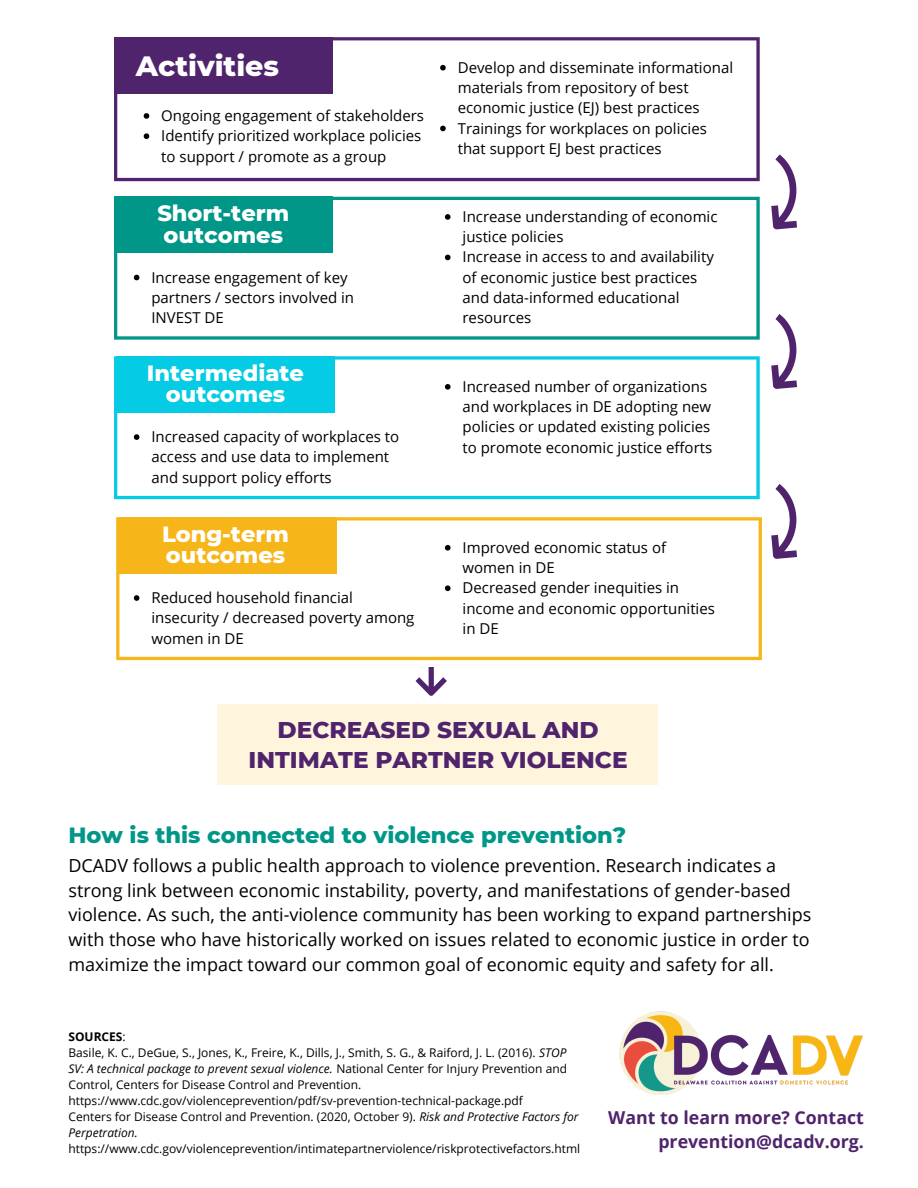
<style>
.page{position:relative;width:918px;height:1188px;background:#fff}
.page>*{position:absolute;margin:0;border:0;box-sizing:border-box;transform-origin:0 0}
.t1{font:800 28.5px "Montserrat";color:#fff}
.t2{font:800 23.25px/29.2px "Montserrat";color:#4f246d;text-align:center}
.t3{font:800 22.5px/21.3px "Montserrat";color:#fff}
.t4{font:800 22.5px "Montserrat";color:#009789}
.t5{font:18px/24.8px "Open Sans";color:#000}
.t6{font:700 17.85px/24.8px "Open Sans";color:#4f246d;text-align:right}
.t7{font:15px/20.2px "Open Sans";color:#000}
.t8{font:12px/16px "Open Sans";color:#000}
.t9{font:700 12px "Open Sans";color:#000}
.s1{font-weight:400}
.s2{font-style:italic}
</style>
<div class="page">
<svg style="left:114px;top:37px;width:646px;height:144px"></svg>
<div style="left:114px;top:37px;width:218px;height:56px;background:#4f246d"></div>
<svg style="left:144px;top:113px;width:5px;height:6px"></svg>
<svg style="left:144px;top:133px;width:5px;height:6px"></svg>
<svg style="left:440px;top:65px;width:6px;height:6px"></svg>
<svg style="left:440px;top:126px;width:6px;height:5px"></svg>
<svg style="left:114px;top:197px;width:646px;height:143px"></svg>
<div style="left:114px;top:197px;width:218px;height:56px;background:#009789"></div>
<svg style="left:134px;top:275px;width:5px;height:5px"></svg>
<svg style="left:445px;top:214px;width:6px;height:6px"></svg>
<svg style="left:445px;top:255px;width:6px;height:5px"></svg>
<svg style="left:114px;top:356px;width:646px;height:143px"></svg>
<div style="left:116px;top:356px;width:218px;height:57px;background:#05cbe4"></div>
<svg style="left:134px;top:434px;width:5px;height:6px"></svg>
<svg style="left:445px;top:384px;width:6px;height:6px"></svg>
<svg style="left:116px;top:517px;width:646px;height:143px"></svg>
<div style="left:118px;top:517px;width:219px;height:57px;background:#f6b619"></div>
<svg style="left:134px;top:595px;width:5px;height:6px"></svg>
<svg style="left:445px;top:545px;width:6px;height:6px"></svg>
<svg style="left:445px;top:585px;width:6px;height:6px"></svg>
<svg style="left:741px;top:154px;width:56px;height:86px"></svg>
<svg style="left:741px;top:314px;width:56px;height:85px"></svg>
<svg style="left:741px;top:484px;width:56px;height:85px"></svg>
<div style="left:217px;top:704px;width:441px;height:81px;background:#fff5dd"></div>
<svg style="left:416px;top:667px;width:31px;height:29px"></svg>
<img style="left:619px;top:1011px;width:244px;height:84px">
<p class="t1" style="left:136px;top:48px;width:145px">Activities</p>
<p class="t7" style="left:161px;top:105px;width:264px">Ongoing engagement of stakeholders</p>
<p class="t7" style="left:161px;top:125px;width:262px">Identify prioritized workplace policies to support / promote as a group</p>
<p class="t3" style="left:157px;top:203px;width:133px">Short-term outcomes</p>
<p class="t7" style="left:151px;top:267px;width:204px">Increase engagement of key partners / sectors involved in<br>INVEST DE</p>
<p class="t3" style="left:147px;top:362px;width:159px;text-align:center">Intermediate outcomes</p>
<p class="t7" style="left:151px;top:426px;width:249px">Increased capacity of workplaces to access and use data to implement and support policy efforts</p>
<p class="t3" style="left:162px;top:523px;width:128px">Long-term outcomes</p>
<p class="t7" style="left:151px;top:587px;width:265px">Reduced household financial insecurity / decreased poverty among women in DE</p>
<p class="t7" style="left:458px;top:57px;width:277px">Develop and disseminate informational materials from repository of best economic justice (EJ) best practices</p>
<p class="t7" style="left:458px;top:118px;width:251px">Trainings for workplaces on policies that support EJ best practices</p>
<p class="t7" style="left:463px;top:206px;width:257px">Increase understanding of economic justice policies</p>
<p class="t7" style="left:463px;top:247px;width:253px">Increase in access to and availability of economic justice best practices and data-informed educational resources</p>
<p class="t7" style="left:463px;top:376px;width:251px">Increased number of organizations and workplaces in DE adopting new policies or updated existing policies to promote economic justice efforts</p>
<p class="t7" style="left:463px;top:537px;width:205px">Improved economic status of women in DE</p>
<p class="t7" style="left:463px;top:577px;width:254px">Decreased gender inequities in income and economic opportunities in DE</p>
<p class="t2" style="left:249px;top:715px;width:381px">DECREASED SEXUAL AND<br>INTIMATE PARTNER VIOLENCE</p>
<p class="t4" style="left:68px;top:821px;width:559px">How is this connected to violence prevention?</p>
<p class="t5" style="left:68px;top:853px;width:744px">DCADV follows a public health approach to violence prevention. Research indicates a strong link between economic instability, poverty, and manifestations of gender-based violence. As such, the anti-violence community has been working to expand partnerships with those who have historically worked on issues related to economic justice in order to maximize the impact toward our common goal of economic equity and safety for all.</p>
<p class="t9" style="left:68px;top:1028px;width:59px">SOURCES<span class="s1">:</span></p>
<p class="t8" style="left:68px;top:1044px;width:500px">Basile, K. C., DeGue, S., Jones, K., Freire, K., Dills, J., Smith, S. G., &amp; Raiford, J. L. (2016). <span class="s2">STOP SV: A technical package to prevent sexual violence.</span> National Center for Injury Prevention and Control, Centers for Disease Control and Prevention. https://www.cdc.gov/violenceprevention/pdf/sv-prevention-technical-package.pdf</p>
<p class="t8" style="left:68px;top:1108px;width:513px">Centers for Disease Control and Prevention. (2020, October 9). <span class="s2">Risk and Protective Factors for<br>Perpetration. </span>https://www.cdc.gov/violenceprevention/intimatepartnerviolence/riskprotectivefactors.html</p>
<p class="t6" style="left:608px;top:1104px;width:257px">Want to learn more? Contact prevention@dcadv.org.</p>
</div>
